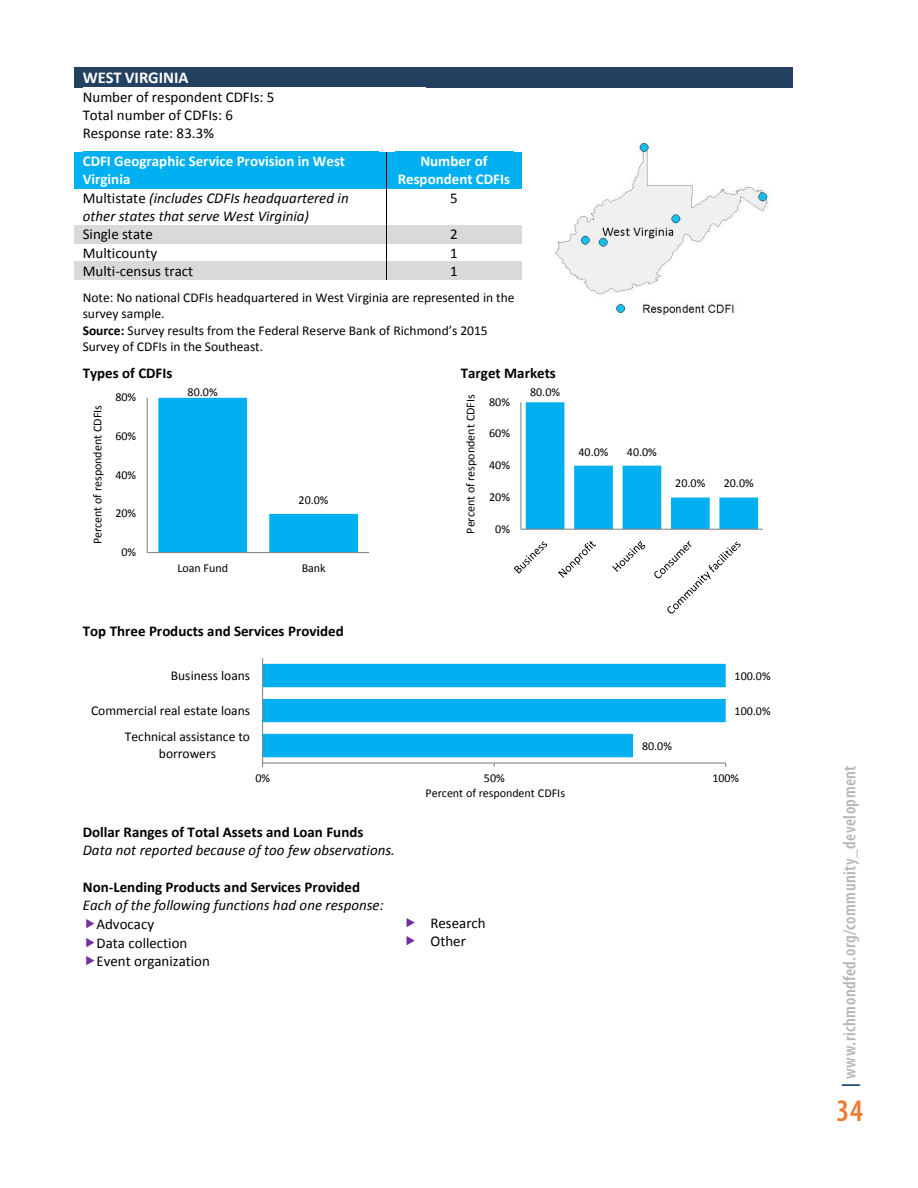
<style>
.page{position:relative;width:918px;height:1188px;background:#fff}
.page>*{position:absolute;margin:0;border:0;box-sizing:border-box;transform-origin:0 0}
.t1{font:600 condensed 31.5px "Myriad Pro";color:#ed7b32}
.t2{font:600 condensed 18px "Myriad Pro";letter-spacing:.025em;color:#b4b8b9}
.t3{font:700 16.5px "Calibri";letter-spacing:-.005em;color:#fff}
.t4{font:italic 15px/18.3px "Calibri";letter-spacing:.005em;color:#000}
.t5{font:15px/18.3px "Calibri";color:#000}
.t6{font:700 15px "Calibri";color:#000}
.t7{font:700 15px/18.3px "Calibri";color:#fff}
.t8{font:13.5px/16.5px "Calibri";color:#000}
.t9{font:12px "Calibri";color:#000}
.s1{font-style:normal}
.s2{font-weight:700}
.s3{font-weight:700;font-style:normal}
.s4{color:#002a5a}
</style>
<div class="page">
<div style="left:75px;top:68px;width:718px;height:20px;background:#244061"></div>
<div style="left:75px;top:152px;width:311px;height:36px;background:#00b0f0"></div>
<div style="left:387px;top:152px;width:135px;height:36px;background:#00b0f0"></div>
<hr style="left:386px;top:152px;width:1px;height:36px;background:#000">
<hr style="left:386px;top:188px;width:1px;height:37px;background:#000">
<div style="left:75px;top:225px;width:311px;height:18px;background:#d9d9d9"></div>
<div style="left:387px;top:225px;width:135px;height:18px;background:#d9d9d9"></div>
<div style="left:75px;top:262px;width:311px;height:18px;background:#d9d9d9"></div>
<div style="left:387px;top:262px;width:135px;height:18px;background:#d9d9d9"></div>
<svg style="left:386px;top:225px;width:1px;height:55px"></svg>
<svg style="left:158px;top:398px;width:200px;height:154px"></svg>
<hr style="left:147px;top:398px;width:1px;height:155px;background:#868686">
<hr style="left:147px;top:552px;width:222px;height:1px;background:#868686">
<svg style="left:521px;top:402px;width:242px;height:127px"></svg>
<svg style="left:526px;top:402px;width:232px;height:127px"></svg>
<hr style="left:520px;top:402px;width:1px;height:127px;background:#868686">
<hr style="left:521px;top:529px;width:242px;height:1px;background:#868686">
<svg style="left:514px;top:542px;width:33px;height:32px"></svg>
<svg style="left:558px;top:541px;width:38px;height:37px"></svg>
<svg style="left:612px;top:541px;width:33px;height:31px"></svg>
<svg style="left:654px;top:541px;width:87px;height:73px"></svg>
<div style="left:263px;top:658px;width:463px;height:105px;background:linear-gradient(to right,#fff,#fff)"></div>
<svg style="left:263px;top:664px;width:463px;height:93px"></svg>
<hr style="left:263px;top:762px;width:463px;height:2px;background:#868686">
<hr style="left:262px;top:658px;width:1px;height:105px;background:#868686">
<img style="left:555px;top:138px;width:214px;height:177px">
<p class="t3" style="left:83px;top:67px;width:107px">WEST VIRGINIA</p>
<p class="t5" style="left:83px;top:88px;width:193px">Number of respondent CDFIs: 5<br>Total number of CDFIs: 6<br>Response rate: 83.3%</p>
<p class="t7" style="left:83px;top:152px;width:264px">CDFI Geographic Service Provision in West<br>Virginia</p>
<p class="t7" style="left:398px;top:152px;width:114px;text-align:center">Number of<br>Respondent CDFIs</p>
<p class="t4" style="left:83px;top:188px;width:267px"><span class="s1">Multistate</span> (includes CDFIs headquartered in other states that serve West Virginia)</p>
<p class="t5" style="left:450px;top:188px;width:9px">5</p>
<p class="t5" style="left:83px;top:225px;width:72px">Single state</p>
<p class="t5" style="left:450px;top:225px;width:9px">2</p>
<p class="t5" style="left:83px;top:244px;width:76px">Multicounty</p>
<p class="t5" style="left:450px;top:244px;width:9px">1</p>
<p class="t5" style="left:83px;top:262px;width:112px">Multi-census tract</p>
<p class="t5" style="left:450px;top:262px;width:9px">1</p>
<p class="t8" style="left:83px;top:289px;width:433px">Note: No national CDFIs headquartered in West Virginia are represented in the survey sample.<br><span class="s2">Source:</span> Survey results from the Federal Reserve Bank of Richmond’s 2015<br>Survey of CDFIs in the Southeast.</p>
<p class="t6" style="left:83px;top:364px;width:91px">Types of CDFIs</p>
<p class="t6" style="left:461px;top:364px;width:97px">Target Markets</p>
<p class="t9" style="left:90px;top:544px;width:141px;rotate:-90deg">Percent of respondent CDFIs</p>
<p class="t9" style="left:115px;top:390px;width:22px">80%</p>
<p class="t9" style="left:115px;top:428px;width:22px">60%</p>
<p class="t9" style="left:115px;top:467px;width:22px">40%</p>
<p class="t9" style="left:115px;top:506px;width:22px">20%</p>
<p class="t9" style="left:121px;top:544px;width:16px">0%</p>
<p class="t9" style="left:188px;top:385px;width:32px">80.0%</p>
<p class="t9" style="left:299px;top:492px;width:32px">20.0%</p>
<p class="t9" style="left:177px;top:560px;width:52px">Loan Fund</p>
<p class="t9" style="left:302px;top:560px;width:26px">Bank</p>
<p class="t9" style="left:463px;top:534px;width:141px;rotate:-90deg">Percent of respondent CDFIs</p>
<p class="t9" style="left:489px;top:394px;width:22px">80%</p>
<p class="t9" style="left:489px;top:426px;width:22px">60%</p>
<p class="t9" style="left:489px;top:458px;width:22px">40%</p>
<p class="t9" style="left:489px;top:489px;width:22px">20%</p>
<p class="t9" style="left:495px;top:521px;width:16px">0%</p>
<p class="t9" style="left:530px;top:385px;width:32px">80.0%</p>
<p class="t9" style="left:579px;top:444px;width:32px">40.0%</p>
<p class="t9" style="left:627px;top:444px;width:32px">40.0%</p>
<p class="t9" style="left:675px;top:476px;width:32px">20.0%</p>
<p class="t9" style="left:724px;top:476px;width:32px">20.0%</p>
<p class="t6" style="left:83px;top:621px;width:263px">Top Three Products and Services Provided</p>
<p class="t8" style="left:171px;top:667px;width:81px">Business loans</p>
<p class="t8" style="left:91px;top:702px;width:161px">Commercial real estate loans</p>
<p class="t8" style="left:125px;top:729px;width:127px;text-align:center">Technical assistance to borrowers</p>
<p class="t9" style="left:642px;top:738px;width:32px">80.0%</p>
<p class="t9" style="left:735px;top:668px;width:38px">100.0%</p>
<p class="t9" style="left:735px;top:703px;width:38px">100.0%</p>
<p class="t9" style="left:255px;top:771px;width:16px">0%</p>
<p class="t9" style="left:484px;top:771px;width:22px">50%</p>
<p class="t9" style="left:712px;top:771px;width:28px">100%</p>
<p class="t4" style="left:83px;top:822px;width:314px"><span class="s3">Dollar Ranges of Total Assets and Loan Funds<br></span>Data not reported because of too few observations.</p>
<p class="t6" style="left:83px;top:877px;width:279px">Non-Lending Products and Services Provided</p>
<p class="t4" style="left:83px;top:896px;width:303px">Each of the following functions had one response:</p>
<p class="t5" style="left:96px;top:915px;width:59px">Advocacy</p>
<p class="t5" style="left:96px;top:933px;width:92px">Data collection</p>
<p class="t5" style="left:96px;top:952px;width:115px">Event organization</p>
<p class="t9" style="left:426px;top:786px;width:141px">Percent of respondent CDFIs</p>
<p class="t5" style="left:430px;top:914px;width:57px">Research<br>Other</p>
<h2 class="t2" style="left:840px;top:1087px;width:323px;rotate:-90deg"><span class="s4">|</span> www.richmondfed.org/community_development</h2>
<p class="t1" style="left:837px;top:1093px;width:28px">34</p>
</div>
